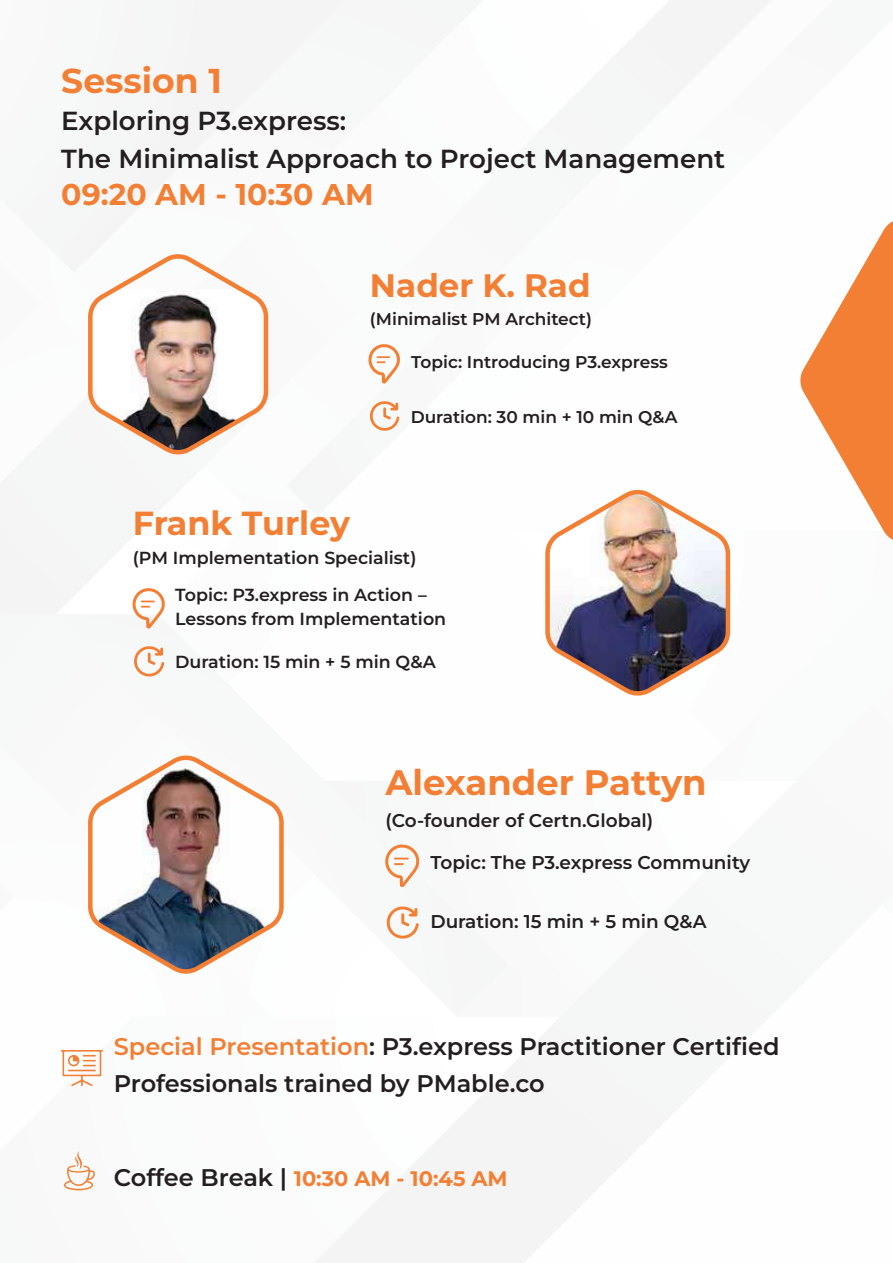
<style>
.page{position:relative;width:893px;height:1263px;background:#fff}
.page>*{position:absolute;margin:0;border:0;box-sizing:border-box;transform-origin:0 0}
.t1{font:700 35.4px "Montserrat";color:#f37f34}
.t2{font:700 34.5px "Montserrat";color:#f37f34}
.t3{font:700 33.3px "Montserrat";letter-spacing:-.005em;color:#f37f34}
.t4{font:700 32.55px "Montserrat";color:#f37f34}
.t5{font:700 30px "Montserrat";color:#f37f34}
.t6{font:600 26.1px/37.5px "Montserrat";color:#231f20}
.t7{font:600 24px/37.5px "Montserrat";color:#231f20}
.t8{font:700 21px "Montserrat";color:#f37f34}
.t9{font:600 18.45px "Montserrat";color:#231f20}
.t10{font:600 17.4px/36.3px "Montserrat";color:#231f20}
.t11{font:600 16.95px "Montserrat";color:#231f20}
.s1{color:#f37f34}
.s2{font-weight:600;font-size:24px;color:#231f20}
</style>
<div class="page">
<img style="left:0;top:0;width:770px;height:1263px">
<svg style="left:86px;top:249px;width:184px;height:210px"></svg>
<img style="left:543px;top:485px;width:189px;height:215px">
<svg style="left:368px;top:401px;width:31px;height:31px"></svg>
<svg style="left:367px;top:340px;width:34px;height:46px"></svg>
<svg style="left:86px;top:751px;width:200px;height:227px"></svg>
<svg style="left:385px;top:906px;width:34px;height:33px"></svg>
<svg style="left:384px;top:840px;width:36px;height:49px"></svg>
<svg style="left:132px;top:646px;width:32px;height:31px"></svg>
<svg style="left:134px;top:584px;width:32px;height:47px"></svg>
<svg style="left:61px;top:1050px;width:42px;height:36px"></svg>
<svg style="left:64px;top:1151px;width:32px;height:39px"></svg>
<svg style="left:800px;top:221px;width:93px;height:319px"></svg>
<h2 class="t2" style="left:61px;top:58px;width:162px">Session 1</h2>
<h3 class="t6" style="left:61px;top:102px;width:665px">Exploring P3.express:<br>The Minimalist Approach to Project Management</h3>
<h3 class="t5" style="left:61px;top:175px;width:314px">09:20 AM - 10:30 AM</h3>
<h3 class="t4" style="left:370px;top:263px;width:222px">Nader K. Rad</h3>
<p class="t11" style="left:370px;top:308px;width:223px">(Minimalist PM Architect)</p>
<p class="t11" style="left:411px;top:350px;width:258px">Topic: Introducing P3.express</p>
<p class="t11" style="left:411px;top:405px;width:268px">Duration: 30 min + 10 min Q&amp;A</p>
<h3 class="t3" style="left:133px;top:501px;width:219px">Frank Turley</h3>
<p class="t10" style="left:175px;top:539px;width:253px;text-indent:-42px">(PM Implementation Specialist)<br>Topic: P3.express in Action –</p>
<p class="t10" style="left:175px;top:600px;width:272px">Lessons from Implementation</p>
<p class="t10" style="left:175px;top:643px;width:262px">Duration: 15 min + 5 min Q&amp;A</p>
<h1 class="t1" style="left:385px;top:759px;width:323px">Alexander Pattyn</h1>
<p class="t9" style="left:385px;top:808px;width:269px">(Co-founder of Certn.Global)</p>
<p class="t9" style="left:430px;top:850px;width:321px">Topic: The P3.express Community</p>
<p class="t9" style="left:430px;top:909px;width:278px">Duration: 15 min + 5 min Q&amp;A</p>
<h3 class="t7" style="left:114px;top:1027px;width:667px"><span class="s1">Special Presentation</span>: P3.express Practitioner Certified<br>Professionals trained by PMable.co</h3>
<p class="t8" style="left:114px;top:1164px;width:395px"><span class="s2">Coffee Break |</span> 10:30 AM - 10:45 AM</p>
</div>
